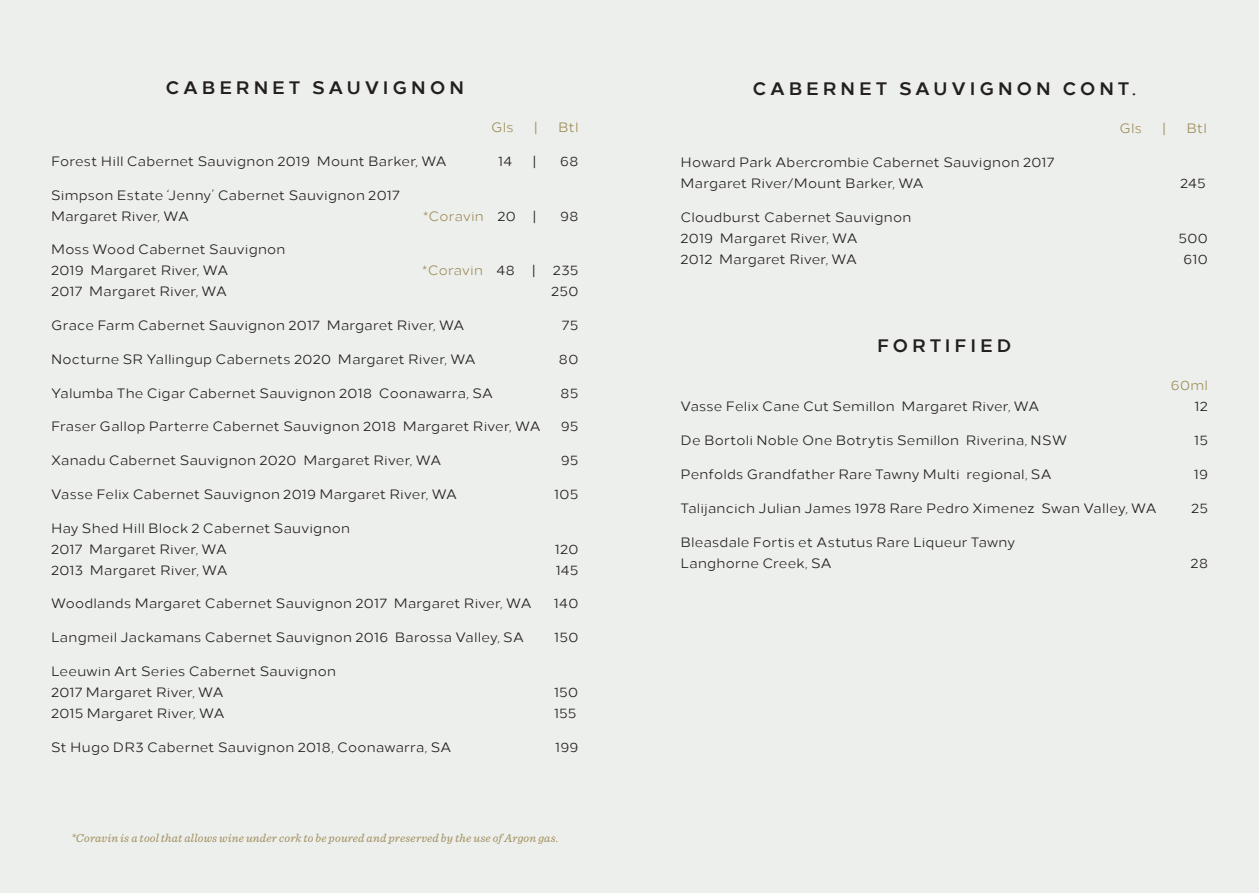
<style>
.page{position:relative;width:1259px;height:893px;background:#edefec}
.page>*{position:absolute;margin:0;border:0;box-sizing:border-box;transform-origin:0 0}
.Menu_Heading{font:700 18px "Loew";letter-spacing:.215em;color:#231f20}
.Food{font:13.5px/21px "Loew";letter-spacing:.02em;color:#231f20}
.Food-2{font:13.5px "Loew";letter-spacing:.02em;color:#a08d5c}
.Food-3{font:italic 12px "Sentinel";letter-spacing:.015em;color:#a08d5c}
.s1{color:#231f20}
</style>
<div class="page">
<p class="Menu_Heading" style="left:165px;top:73px;width:300px">CABERNET SAUVIGNON</p>
<p class="Food-2" style="left:491px;top:117px;width:24px">Gls</p>
<p class="Food-2" style="left:534px;top:117px;width:6px">|</p>
<p class="Food-2" style="left:558px;top:117px;width:22px">Btl</p>
<p class="Food" style="left:51px;top:149px;width:397px">Forest Hill Cabernet Sauvignon 2019 Mount Barker, WA</p>
<p class="Food" style="left:498px;top:149px;width:16px">14</p>
<p class="Food" style="left:532px;top:149px;width:6px">|</p>
<p class="Food" style="left:560px;top:149px;width:20px">68</p>
<p class="Food" style="left:51px;top:183px;width:350px">Simpson Estate ‘Jenny’ Cabernet Sauvignon 2017<br>Margaret River, WA</p>
<p class="Food-2" style="left:423px;top:205px;width:94px">*Coravin <span class="s1">20</span></p>
<p class="Food" style="left:532px;top:204px;width:6px">|</p>
<p class="Food" style="left:560px;top:204px;width:20px">98</p>
<p class="Food" style="left:51px;top:238px;width:236px">Moss Wood Cabernet Sauvignon<br>2019 Margaret River, WA</p>
<p class="Food-2" style="left:422px;top:260px;width:94px">*Coravin <span class="s1">48</span></p>
<p class="Food" style="left:532px;top:259px;width:48px">| 235</p>
<p class="Food" style="left:51px;top:280px;width:177px">2017 Margaret River, WA</p>
<p class="Food" style="left:551px;top:280px;width:29px">250</p>
<p class="Food" style="left:51px;top:314px;width:415px">Grace Farm Cabernet Sauvignon 2017 Margaret River, WA</p>
<p class="Food" style="left:562px;top:314px;width:18px">75</p>
<p class="Food" style="left:51px;top:347px;width:426px">Nocturne SR Yallingup Cabernets 2020 Margaret River, WA</p>
<p class="Food" style="left:559px;top:347px;width:21px">80</p>
<p class="Food" style="left:51px;top:381px;width:443px">Yalumba The Cigar Cabernet Sauvignon 2018 Coonawarra, SA</p>
<p class="Food" style="left:560px;top:381px;width:19px">85</p>
<p class="Food" style="left:51px;top:415px;width:491px">Fraser Gallop Parterre Cabernet Sauvignon 2018 Margaret River, WA</p>
<p class="Food" style="left:561px;top:415px;width:19px">95</p>
<p class="Food" style="left:51px;top:449px;width:392px">Xanadu Cabernet Sauvignon 2020 Margaret River, WA</p>
<p class="Food" style="left:561px;top:449px;width:19px">95</p>
<p class="Food" style="left:51px;top:482px;width:407px">Vasse Felix Cabernet Sauvignon 2019 Margaret River, WA</p>
<p class="Food" style="left:554px;top:482px;width:26px">105</p>
<p class="Food" style="left:51px;top:516px;width:301px">Hay Shed Hill Block 2 Cabernet Sauvignon<br>2017 Margaret River, WA</p>
<p class="Food" style="left:555px;top:537px;width:25px">120</p>
<p class="Food" style="left:51px;top:558px;width:178px">2013 Margaret River, WA</p>
<p class="Food" style="left:556px;top:558px;width:24px">145</p>
<p class="Food" style="left:51px;top:592px;width:482px">Woodlands Margaret Cabernet Sauvignon 2017 Margaret River, WA</p>
<p class="Food" style="left:554px;top:592px;width:26px">140</p>
<p class="Food" style="left:51px;top:626px;width:474px">Langmeil Jackamans Cabernet Sauvignon 2016 Barossa Valley, SA</p>
<p class="Food" style="left:554px;top:626px;width:26px">150</p>
<p class="Food" style="left:51px;top:659px;width:286px">Leeuwin Art Series Cabernet Sauvignon<br>2017 Margaret River, WA</p>
<p class="Food" style="left:554px;top:680px;width:26px">150</p>
<p class="Food" style="left:51px;top:701px;width:175px">2015 Margaret River, WA</p>
<p class="Food" style="left:554px;top:701px;width:24px">155</p>
<p class="Food" style="left:51px;top:735px;width:402px">St Hugo DR3 Cabernet Sauvignon 2018, Coonawarra, SA</p>
<p class="Food" style="left:555px;top:735px;width:25px">199</p>
<p class="Food-3" style="left:71px;top:829px;width:489px">*Coravin is a tool that allows wine under cork to be poured and preserved by the use of Argon gas.</p>
<p class="Menu_Heading" style="left:752px;top:74px;width:385px">CABERNET SAUVIGNON CONT.</p>
<p class="Food-2" style="left:1119px;top:118px;width:24px">Gls</p>
<p class="Food-2" style="left:1162px;top:118px;width:6px">|</p>
<p class="Food-2" style="left:1186px;top:118px;width:22px">Btl</p>
<p class="Food" style="left:680px;top:150px;width:375px">Howard Park Abercrombie Cabernet Sauvignon 2017<br>Margaret River/Mount Barker, WA</p>
<p class="Food" style="left:1180px;top:171px;width:27px">245</p>
<p class="Food" style="left:680px;top:205px;width:232px">Cloudburst Cabernet Sauvignon<br>2019 Margaret River, WA</p>
<p class="Food" style="left:1178px;top:226px;width:31px">500</p>
<p class="Food" style="left:680px;top:247px;width:178px">2012 Margaret River, WA</p>
<p class="Food" style="left:1183px;top:247px;width:26px">610</p>
<p class="Menu_Heading" style="left:877px;top:331px;width:136px">FORTIFIED</p>
<p class="Food-2" style="left:1170px;top:375px;width:39px">60ml</p>
<p class="Food" style="left:680px;top:395px;width:360px">Vasse Felix Cane Cut Semillon Margaret River, WA</p>
<p class="Food" style="left:1194px;top:395px;width:15px">12</p>
<p class="Food" style="left:680px;top:429px;width:388px">De Bortoli Noble One Botrytis Semillon Riverina, NSW</p>
<p class="Food" style="left:1194px;top:429px;width:15px">15</p>
<p class="Food" style="left:680px;top:462px;width:372px">Penfolds Grandfather Rare Tawny Multi regional, SA</p>
<p class="Food" style="left:1193px;top:462px;width:16px">19</p>
<p class="Food" style="left:680px;top:496px;width:478px">Talijancich Julian James 1978 Rare Pedro Ximenez Swan Valley, WA</p>
<p class="Food" style="left:1191px;top:496px;width:18px">25</p>
<p class="Food" style="left:680px;top:530px;width:336px">Bleasdale Fortis et Astutus Rare Liqueur Tawny<br>Langhorne Creek, SA</p>
<p class="Food" style="left:1190px;top:551px;width:19px">28</p>
</div>
